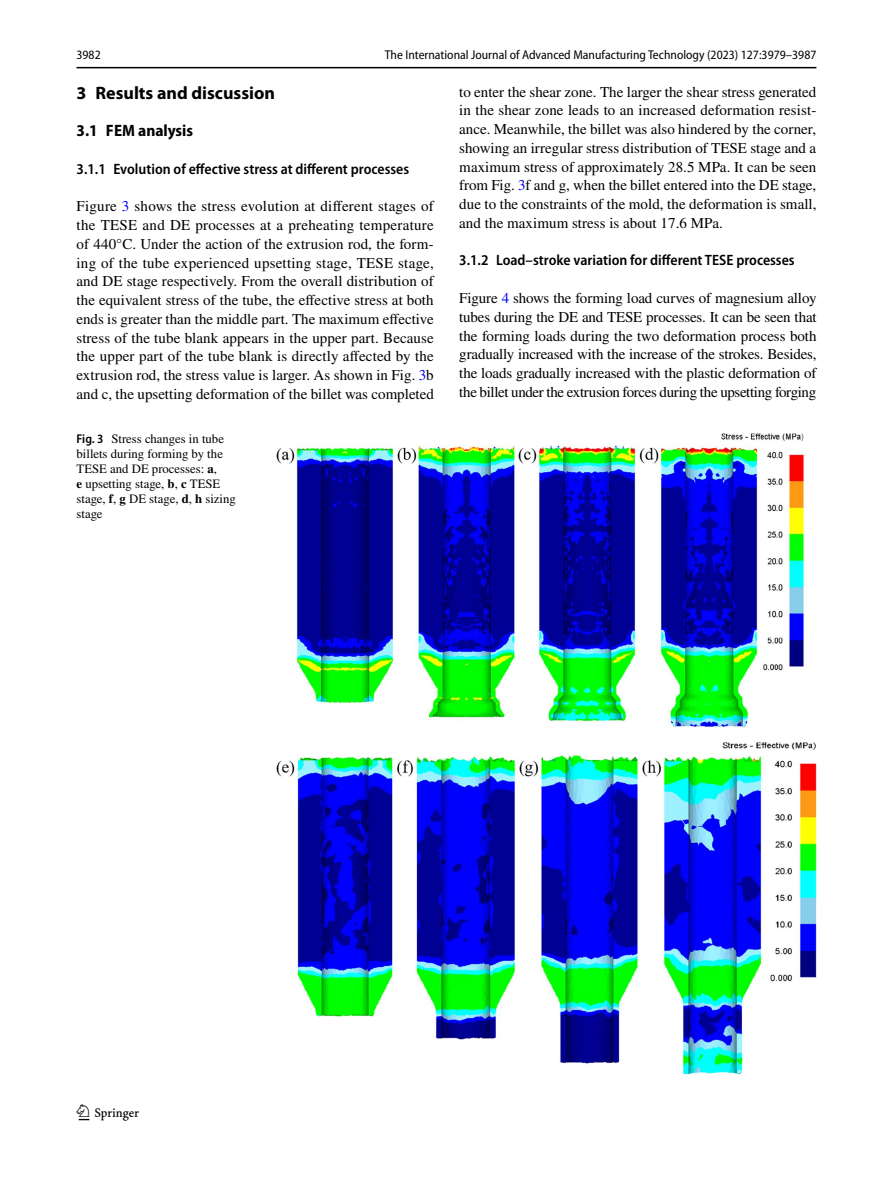
<style>
.page{position:relative;width:893px;height:1187px;background:#fff}
.page>*{position:absolute;margin:0;border:0;box-sizing:border-box;transform-origin:0 0}
.t1{font:22.5px "Springnew Regular 2";color:#000}
.t2{font:700 18px "Myriad Pro";color:#000}
.t3{font:700 semi-condensed 16.5px "Myriad Pro";color:#000}
.t4{font:15px/18.8px "STIX";color:#000;text-align:justify}
.t5{font:600 semi-condensed 15px "Myriad Pro";color:#000}
.t6{font:12.75px/15px "STIX";color:#000}
.t7{font:semi-condensed 12.75px "Myriad Pro";color:#000}
.s1{color:#00f}
.s2{font-family:"Myriad Pro";font-weight:600;font-stretch:semi-condensed}
.s3{font-weight:700}
</style>
<div class="page">
<hr style="left:77px;top:67px;width:739px;height:1px;background:#000">
<img style="left:276px;top:433px;width:540px;height:640px">
<p class="t7" style="left:77px;top:48px;width:26px">3982</p>
<p class="t7" style="left:385px;top:48px;width:433px">The International Journal of Advanced Manufacturing Technology (2023) 127:3979–3987</p>
<p class="t2" style="left:77px;top:81px;width:200px">3 Results and discussion</p>
<p class="t3" style="left:77px;top:122px;width:118px">3.1 FEM analysis</p>
<p class="t5" style="left:77px;top:160px;width:334px">3.1.1 Evolution of effective stress at different processes</p>
<p class="t4" style="left:77px;top:198px;width:359px">Figure <span class="s1">3</span> shows the stress evolution at different stages of the TESE and DE processes at a preheating temperature of 440°C. Under the action of the extrusion rod, the form&shy;ing of the tube experienced upsetting stage, TESE stage, and DE stage respectively. From the overall distribution of the equivalent stress of the tube, the effective stress at both ends is greater than the middle part. The maximum effective stress of the tube blank appears in the upper part. Because the upper part of the tube blank is directly affected by the extrusion rod, the stress value is larger. As shown in Fig. <span class="s1">3</span>b and c, the upsetting deformation of the billet was completed</p>
<p class="t6" style="left:77px;top:432px;width:161px"><span class="s2">Fig. 3</span> Stress changes in tube billets during forming by the<br>TESE and DE processes: <span class="s3">a</span>,<br><span class="s3">e</span> upsetting stage, <span class="s3">b</span>, <span class="s3">c</span> TESE stage, <span class="s3">f</span>, <span class="s3">g</span> DE stage, <span class="s3">d</span>, <span class="s3">h</span> sizing stage</p>
<p class="t4" style="left:459px;top:83px;width:359px">to enter the shear zone. The larger the shear stress generated in the shear zone leads to an increased deformation resist&shy;ance. Meanwhile, the billet was also hindered by the corner, showing an irregular stress distribution of TESE stage and a maximum stress of approximately 28.5 MPa. It can be seen from Fig. <span class="s1">3</span>f and g, when the billet entered into the DE stage, due to the constraints of the mold, the deformation is small, and the maximum stress is about 17.6 MPa.</p>
<p class="t5" style="left:459px;top:252px;width:337px">3.1.2 Load–stroke variation for different TESE processes</p>
<p class="t4" style="left:459px;top:289px;width:359px">Figure <span class="s1">4</span> shows the forming load curves of magnesium alloy tubes during the DE and TESE processes. It can be seen that the forming loads during the two deformation process both gradually increased with the increase of the strokes. Besides, the loads gradually increased with the plastic deformation of the billet under the extrusion forces during the upsetting forging</p>
<h1 class="t1" style="left:79px;top:1104px;width:62px">1 3</h1>
</div>
